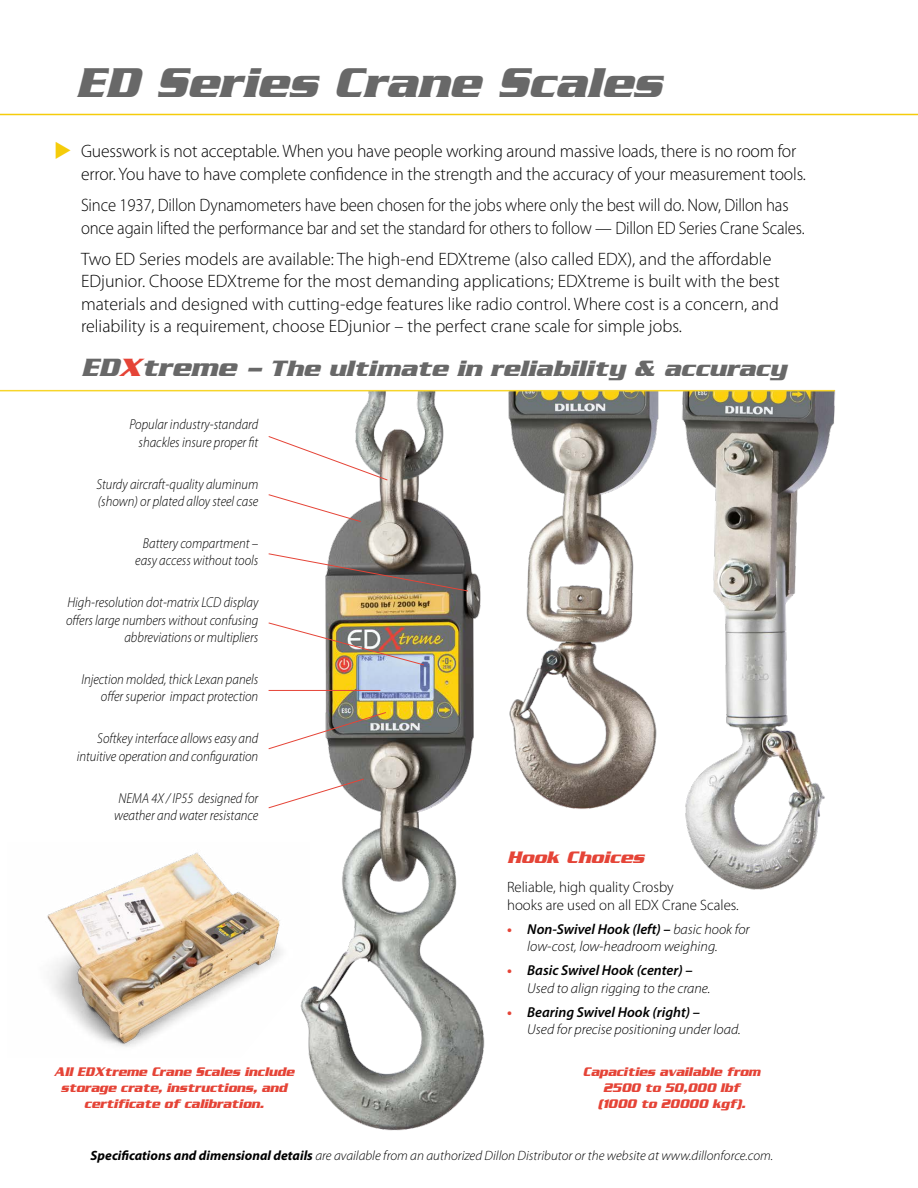
<style>
.page{position:relative;width:918px;height:1188px;background:#fff}
.page>*{position:absolute;margin:0;border:0;box-sizing:border-box;transform-origin:0 0}
.t1{font:italic 700 45px "Serpentine ICG";color:#686868}
.t2{font:italic 700 24px "Serpentine ICG";color:#686868}
.t3{font:300 18px/22.5px "Myriad Pro";letter-spacing:-.01em;color:#000}
.t4{font:300 18px/22.5px "Myriad Pro";letter-spacing:-.01em;color:#000;scale:.93 1}
.t5{font:italic 700 18px "Serpentine ICG";color:#e54437}
.Body_copy{font:300 15px/18px "Myriad Pro";color:#000}
.t6{font:italic 300 14.4px/17.2px "Myriad Pro";color:#000;text-align:right;scale:.9 1}
.t7{font:italic 300 14.4px/17.2px "Myriad Pro";color:#000}
.t8{font:italic 700 13.5px/16.2px "Serpentine ICG";color:#e54437;text-align:center;scale:.9 1}
.t9{font:italic 300 13.5px "Myriad Pro";color:#000}
.s1{font-size:27px}
.s2{font-size:27px;color:#e54437}
.s3{font-weight:700;font-style:normal;color:#e54437}
.s4{font-weight:600}
.s5{font-weight:700}
</style>
<div class="page">
<img style="left:267px;top:391px;width:220px;height:740px">
<img style="left:679px;top:391px;width:157px;height:499px">
<img style="left:504px;top:391px;width:159px;height:418px">
<hr style="left:0;top:390px;width:835px;height:1px;background:#f7d52a">
<svg style="left:268px;top:436px;width:120px;height:45px"></svg>
<svg style="left:268px;top:494px;width:94px;height:29px"></svg>
<svg style="left:268px;top:553px;width:201px;height:39px"></svg>
<img style="left:268px;top:622px;width:157px;height:44px">
<hr style="left:269px;top:690px;width:111px;height:1px;background:#e54437">
<svg style="left:268px;top:712px;width:119px;height:38px"></svg>
<svg style="left:268px;top:778px;width:97px;height:31px"></svg>
<img style="left:47px;top:842px;width:263px;height:217px">
<hr style="left:0;top:114px;width:918px;height:1px;background:#f5cc0a">
<p class="t1" style="left:76px;top:56px;width:587px">ED Series Crane Scales</p>
<p class="t3" style="left:81px;top:140px;width:726px">Guesswork is not acceptable. When you have people working around massive loads, there is no room for error. You have to have complete confidence in the strength and the accuracy of your measurement tools.</p>
<p class="t4" style="left:81px;top:194px;width:780px">Since 1937, Dillon Dynamometers have been chosen for the jobs where only the best will do. Now, Dillon has once again lifted the performance bar and set the standard for others to follow — Dillon ED Series Crane Scales.</p>
<p class="t3" style="left:81px;top:247px;width:700px">Two ED Series models are available: The high-end EDXtreme (also called EDX), and the affordable EDjunior. Choose EDXtreme for the most demanding applications; EDXtreme is built with the best materials and designed with cutting-edge features like radio control. Where cost is a concern, and reliability is a requirement, choose EDjunior – the perfect crane scale for simple jobs.</p>
<p class="t2" style="left:81px;top:354px;width:707px"><span class="s1">ED</span><span class="s2">X</span><span class="s1">treme –</span> The ultimate in reliability &amp; accuracy</p>
<p class="t6" style="left:129px;top:416px;width:145px">Popular industry-standard shackles insure proper fit</p>
<p class="t6" style="left:96px;top:476px;width:181px;text-align:left">Sturdy aircraft-quality aluminum (shown) or plated alloy steel case</p>
<p class="t6" style="left:135px;top:535px;width:138px;text-align:center">Battery compartment – easy access without tools</p>
<p class="t6" style="left:66px;top:594px;width:215px">High-resolution dot-matrix LCD display offers large numbers without confusing abbreviations or multipliers</p>
<p class="t6" style="left:82px;top:671px;width:198px">Injection molded, thick Lexan panels offer superior impact protection</p>
<p class="t6" style="left:77px;top:730px;width:203px">Softkey interface allows easy and intuitive operation and configuration</p>
<p class="t6" style="left:114px;top:790px;width:162px;text-align:center">NEMA 4X / IP55 designed for weather and water resistance</p>
<p class="t8" style="left:54px;top:1063px;width:269px">All EDXtreme Crane Scales include storage crate, instructions, and certificate of calibration.</p>
<p class="t5" style="left:507px;top:847px;width:139px">Hook Choices</p>
<p class="Body_copy" style="left:507px;top:878px;width:233px">Reliable, high quality Crosby<br>hooks are used on all EDX Crane Scales.</p>
<p class="t7" style="left:527px;top:921px;width:224px;text-indent:-20px"><span class="s3">•</span> <span class="s4">Non-Swivel Hook (left) –</span> basic hook for low-cost, low-headroom weighing.</p>
<p class="t7" style="left:527px;top:962px;width:185px;text-indent:-20px"><span class="s3">•</span> <span class="s4">Basic Swivel Hook (center) –<br></span>Used to align rigging to the crane.</p>
<p class="t7" style="left:527px;top:1004px;width:215px;text-indent:-20px"><span class="s3">•</span> <span class="s4">Bearing Swivel Hook (right) –<br></span>Used for precise positioning under load.</p>
<p class="t8" style="left:583px;top:1063px;width:199px">Capacities available from<br>2500 to 50,000 lbf</p>
<p class="t8" style="left:598px;top:1095px;width:166px">(1000 to 20000 kgf).</p>
<p class="t9" style="left:91px;top:1148px;width:684px"><span class="s5">Specifications and dimensional details</span> are available from an authorized Dillon Distributor or the website at www.dillonforce.com.</p>
</div>
